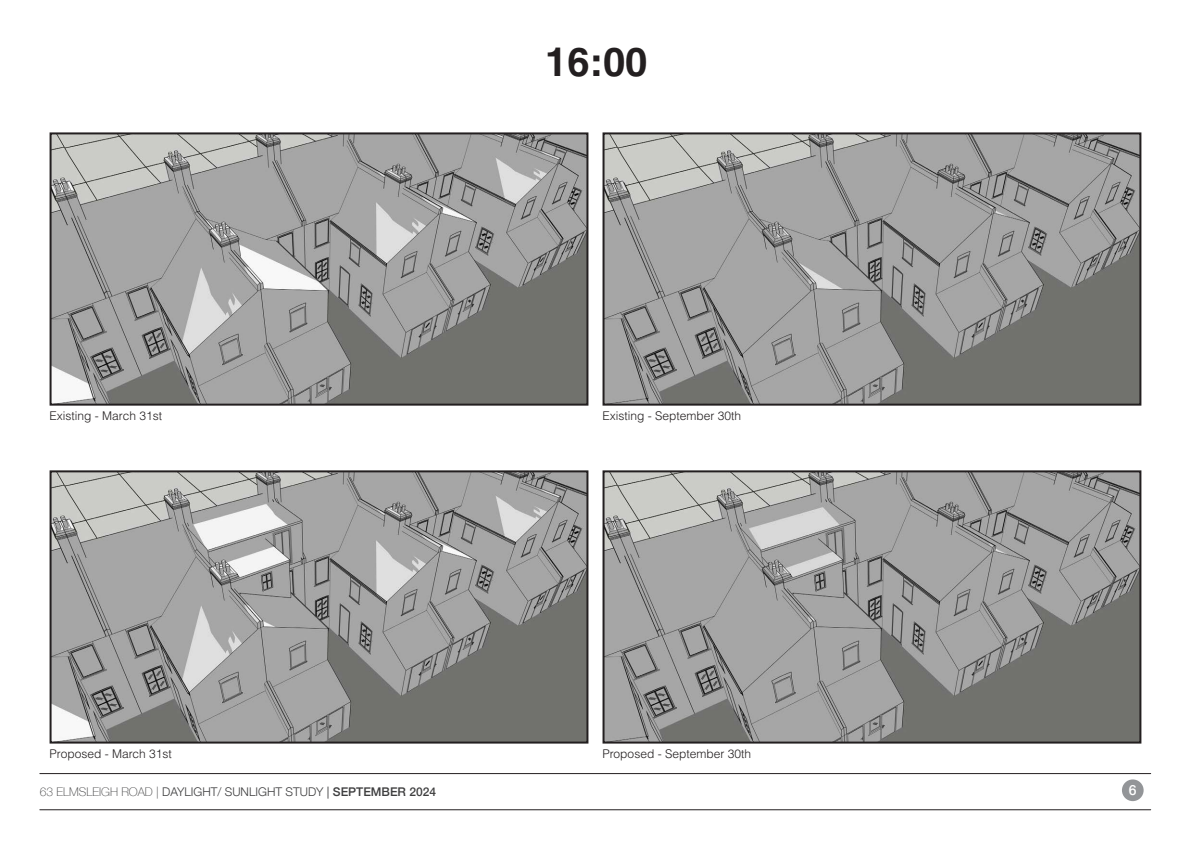
<style>
.page{position:relative;width:1191px;height:842px;background:#fff}
.page>*{position:absolute;margin:0;border:0;box-sizing:border-box;transform-origin:0 0}
.t1{font:700 40px "Helvetica LT Pro";color:#231f20}
.t2{font:500 14px "Helvetica Neue";color:#fff}
.t3{font:300 12px "Helvetica LT Std";color:#231f20}
.t4{font:300 12px "Helvetica Neue";color:#3e3e3f}
.s1{font-weight:100}
.s2{font-weight:400}
.s3{font-weight:500}
</style>
<div class="page">
<div style="left:1122px;top:779px;width:21px;height:22px;background:#939598;border-radius:50%"></div>
<hr style="left:40px;top:773px;width:1110px;height:1px;background:#231f20">
<hr style="left:40px;top:809px;width:1110px;height:1px;background:#231f20">
<img style="left:53px;top:135px;width:532px;height:268px">
<div style="left:50px;top:132px;width:538px;height:274px;border:2px solid #231f20"></div>
<img style="left:605px;top:135px;width:533px;height:268px">
<div style="left:602px;top:132px;width:539px;height:274px;border:2px solid #231f20"></div>
<img style="left:53px;top:473px;width:532px;height:267px">
<div style="left:50px;top:470px;width:538px;height:273px;border:2px solid #231f20"></div>
<img style="left:605px;top:473px;width:533px;height:267px">
<div style="left:602px;top:470px;width:539px;height:273px;border:2px solid #231f20"></div>
<p class="t1" style="left:545px;top:37px;width:104px">16:00</p>
<p class="t3" style="left:50px;top:409px;width:114px">Existing - March 31st</p>
<p class="t3" style="left:602px;top:409px;width:140px">Existing - September 30th</p>
<p class="t3" style="left:50px;top:746px;width:124px">Proposed - March 31st</p>
<p class="t3" style="left:602px;top:746px;width:150px">Proposed - September 30th</p>
<p class="t4" style="left:40px;top:782px;width:398px"><span class="s1">63 ELMSLEIGH ROAD |</span> DAYLIGHT/ SUNLIGHT STUDY <span class="s2">|</span> <span class="s3">SEPTEMBER 2024</span></p>
<p class="t2" style="left:1128px;top:779px;width:9px">6</p>
</div>
